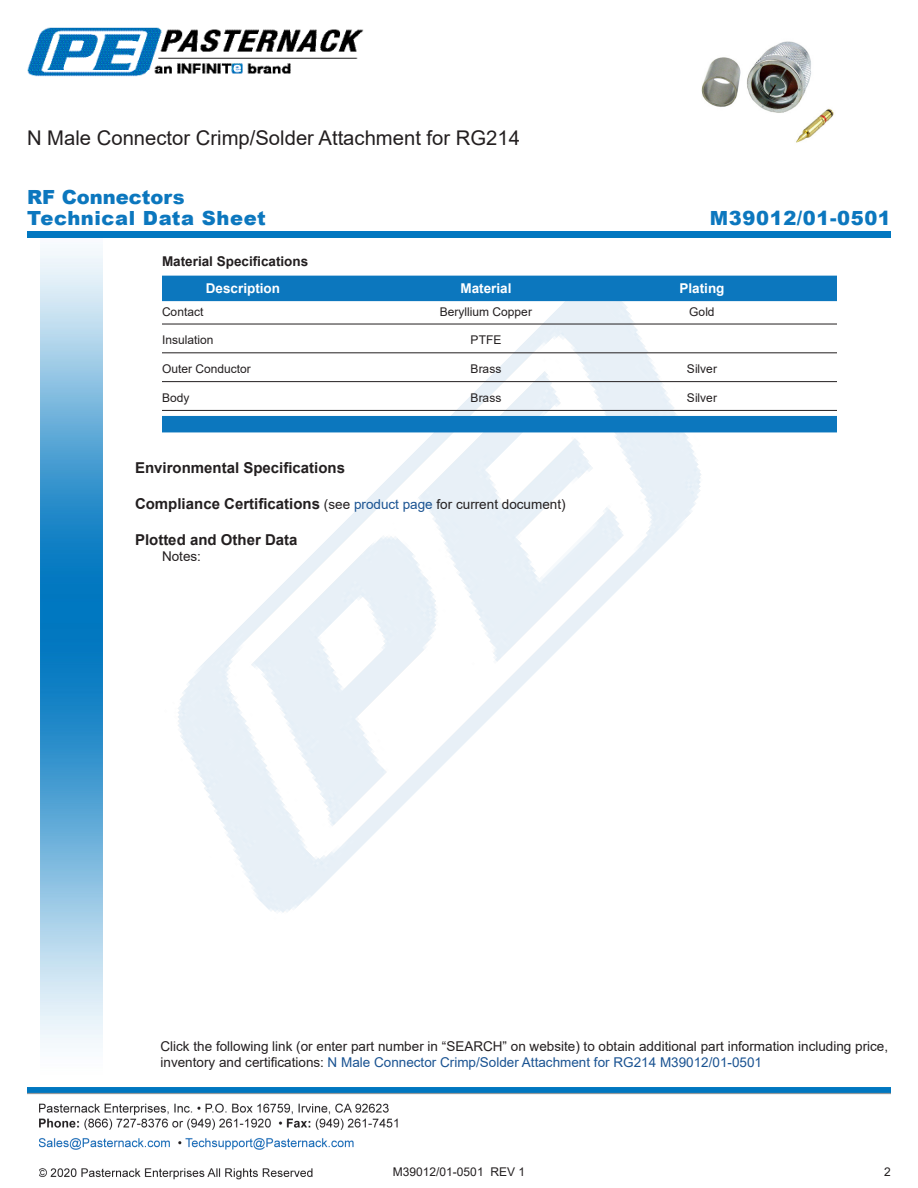
<style>
.page{position:relative;width:918px;height:1188px;background:#fff}
.page>*{position:absolute;margin:0;border:0;box-sizing:border-box;transform-origin:0 0}
.Web_Description_Para{font:20.25px "Arial";color:#231f20}
.t1{font:900 19.5px "Arial";letter-spacing:.03em;color:#0c77be}
.t2{font:900 19.5px "Arial";color:#0c77be}
.Head1_for_Compliance{font:700 15px "Arial";color:#231f20}
.Head1{font:700 15px "Arial";color:#231f20}
.Description_and_PN_L{font:13.5px/16.2px "Arial";color:#231f20}
.Table_Header_Connect{font:700 13.5px "Arial";color:#fff}
.Head2{font:700 13.5px "Arial";color:#231f20}
.Specs_Para{font:13.5px "Arial";color:#231f20}
.Table_Body_Connector{font:12px "Arial";color:#231f20}
.s1{font-weight:400;font-size:13.5px}
.s2{font-weight:400;font-size:13.5px;color:#1a5392}
.s3{color:#1a5392}
</style>
<div class="page">
<img style="left:39px;top:1103px;width:359px;height:77px">
<img style="left:102px;top:248px;width:719px;height:722px">
<img style="left:40px;top:237px;width:62px;height:811px">
<img style="left:27px;top:1088px;width:864px;height:7px">
<div style="left:27px;top:231px;width:864px;height:6px;background:#0177c0"></div>
<img style="left:27px;top:27px;width:337px;height:50px">
<div style="left:162px;top:276px;width:675px;height:25px;background:#0c77be"></div>
<hr style="left:162px;top:324px;width:675px;height:1px;background:#231f20">
<hr style="left:162px;top:353px;width:675px;height:1px;background:#231f20">
<hr style="left:162px;top:381px;width:675px;height:1px;background:#231f20">
<hr style="left:162px;top:410px;width:675px;height:1px;background:#231f20">
<div style="left:162px;top:416px;width:675px;height:16px;background:#0c77be"></div>
<img style="left:701px;top:41px;width:133px;height:102px">
<h1 class="Web_Description_Para" style="left:27px;top:124px;width:494px">N Male Connector Crimp/Solder Attachment for RG214</h1>
<p class="t2" style="left:27px;top:183px;width:159px">RF Connectors</p>
<p class="t1" style="left:27px;top:204px;width:240px">Technical Data Sheet</p>
<p class="t1" style="left:710px;top:203px;width:182px">M39012/01-0501</p>
<p class="Head2" style="left:162px;top:252px;width:148px">Material Specifications</p>
<p class="Table_Header_Connect" style="left:206px;top:279px;width:76px">Description</p>
<p class="Table_Header_Connect" style="left:460px;top:279px;width:53px">Material</p>
<p class="Table_Header_Connect" style="left:680px;top:279px;width:47px">Plating</p>
<p class="Table_Body_Connector" style="left:162px;top:303px;width:43px">Contact</p>
<p class="Table_Body_Connector" style="left:440px;top:303px;width:94px">Beryllium Copper</p>
<p class="Table_Body_Connector" style="left:689px;top:303px;width:27px">Gold</p>
<p class="Table_Body_Connector" style="left:162px;top:332px;width:53px">Insulation</p>
<p class="Table_Body_Connector" style="left:471px;top:332px;width:32px">PTFE</p>
<p class="Table_Body_Connector" style="left:162px;top:361px;width:90px">Outer Conductor</p>
<p class="Table_Body_Connector" style="left:471px;top:361px;width:32px">Brass</p>
<p class="Table_Body_Connector" style="left:687px;top:361px;width:31px">Silver</p>
<p class="Table_Body_Connector" style="left:162px;top:389px;width:29px">Body</p>
<p class="Table_Body_Connector" style="left:471px;top:389px;width:32px">Brass</p>
<p class="Table_Body_Connector" style="left:687px;top:389px;width:31px">Silver</p>
<p class="Head1" style="left:135px;top:457px;width:212px">Environmental Specifications</p>
<p class="Head1_for_Compliance" style="left:135px;top:493px;width:432px">Compliance Certifications <span class="s1">(see</span> <span class="s2">product page</span> <span class="s1">for current document)</span></p>
<p class="Head1_for_Compliance" style="left:135px;top:529px;width:164px">Plotted and Other Data</p>
<p class="Specs_Para" style="left:162px;top:547px;width:41px">Notes:</p>
<p class="Description_and_PN_L" style="left:160px;top:1038px;width:729px">Click the following link (or enter part number in “SEARCH” on website) to obtain additional part information including price, inventory and certifications: <span class="s3">N Male Connector Crimp/Solder Attachment for RG214 M39012/01-0501</span></p>
<p class="Table_Body_Connector" style="left:393px;top:1163px;width:134px">M39012/01-0501 REV 1</p>
<p class="Table_Body_Connector" style="left:884px;top:1163px;width:8px">2</p>
</div>
